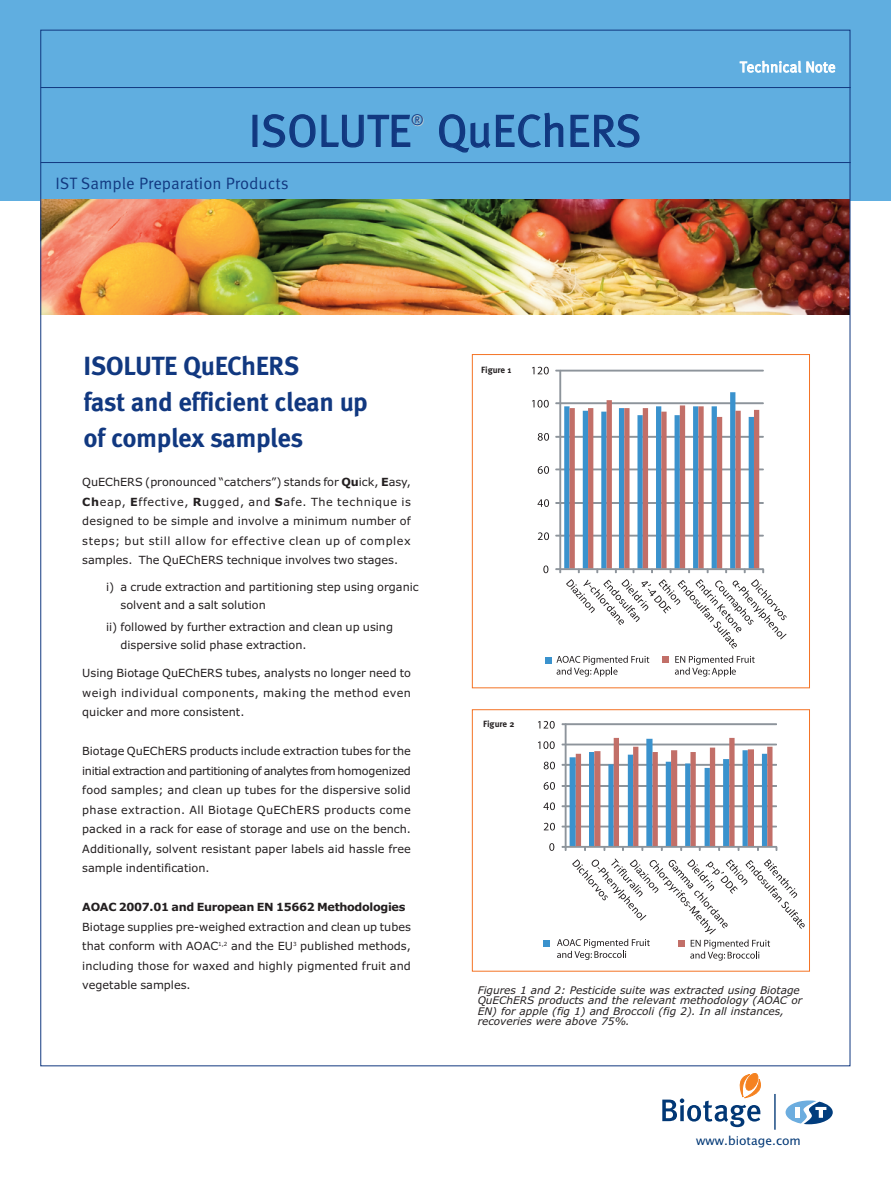
<style>
.page{position:relative;width:891px;height:1188px;background:#fff}
.page>*{position:absolute;margin:0;border:0;box-sizing:border-box;transform-origin:0 0}
.t1{font:45px "Meta OT Norm";color:#113880}
.t2{font:700 26.25px/36px "Meta OT";letter-spacing:-.015em;color:#113880}
.t3{font:16.5px "Meta OT Norm";color:#113880}
.t4{font:15px "Meta OT Norm";letter-spacing:.005em;color:#fff}
.t5{font:15px "Meta OT Norm";color:#ccc}
.t6{font:12.15px "Lucida Grande";color:#013775}
.t7{font:11.25px/19.5px "Verdana";color:#231f20;text-align:justify}
.t8{font:700 11.25px "Verdana";letter-spacing:-.03em;color:#231f20}
.t9{font:italic 10.5px/10.5px "Verdana";color:#231f20}
.t10{font:700 9px "Meta OT";letter-spacing:-.005em;color:#231f20}
.s1{font-weight:700}
</style>
<div class="page">
<div style="left:472px;top:354px;width:338px;height:334px;border:1px solid #f47325"></div>
<div style="left:472px;top:709px;width:338px;height:263px;border:1px solid #f47325"></div>
<div style="left:0;top:0;width:891px;height:200px;background:#60aee0"></div>
<img style="left:42px;top:200px;width:806px;height:114px">
<hr style="left:41px;top:87px;width:810px;height:1px;background:#113880">
<hr style="left:41px;top:162px;width:810px;height:1px;background:#113880">
<div style="left:560px;top:370px;width:204px;height:1px;border:1px solid #8d949b"></div>
<div style="left:559px;top:370px;width:2px;height:200px;border:1px solid #8d949b"></div>
<svg style="left:538px;top:532px;width:11px;height:8px"></svg>
<svg style="left:538px;top:499px;width:11px;height:8px"></svg>
<svg style="left:538px;top:466px;width:11px;height:8px"></svg>
<svg style="left:538px;top:433px;width:11px;height:8px"></svg>
<svg style="left:532px;top:400px;width:17px;height:8px"></svg>
<svg style="left:532px;top:367px;width:17px;height:7px"></svg>
<svg style="left:566px;top:579px;width:221px;height:70px"></svg>
<div style="left:663px;top:656px;width:6px;height:7px;background:#c26f68"></div>
<svg style="left:555px;top:392px;width:209px;height:181px"></svg>
<svg style="left:543px;top:566px;width:5px;height:7px"></svg>
<svg style="left:546px;top:656px;width:103px;height:21px"></svg>
<svg style="left:675px;top:656px;width:80px;height:21px"></svg>
<svg style="left:662px;top:1073px;width:99px;height:54px"></svg>
<svg style="left:786px;top:1100px;width:47px;height:24px"></svg>
<hr style="left:795px;top:1107px;width:4px;height:11px;background:#fff">
<hr style="left:774px;top:1094px;width:2px;height:36px;background:#013775">
<div style="left:565px;top:723px;width:212px;height:2px;border:1px solid #8d949b"></div>
<div style="left:565px;top:724px;width:2px;height:123px;border:1px solid #8d949b"></div>
<svg style="left:562px;top:738px;width:215px;height:113px"></svg>
<svg style="left:549px;top:843px;width:5px;height:8px"></svg>
<svg style="left:544px;top:823px;width:11px;height:8px"></svg>
<svg style="left:543px;top:802px;width:12px;height:8px"></svg>
<svg style="left:544px;top:782px;width:11px;height:8px"></svg>
<svg style="left:544px;top:762px;width:11px;height:7px"></svg>
<svg style="left:538px;top:741px;width:17px;height:8px"></svg>
<svg style="left:538px;top:721px;width:17px;height:8px"></svg>
<svg style="left:543px;top:940px;width:6px;height:6px"></svg>
<svg style="left:557px;top:859px;width:248px;height:102px"></svg>
<h1 class="t1" style="left:249px;top:114px;width:164px">ISOLUTE</h1>
<h3 class="t5" style="left:412px;top:115px;width:15px">®</h3>
<h1 class="t1" style="left:437px;top:114px;width:206px">QuEChERS</h1>
<h3 class="t3" style="left:56px;top:177px;width:235px">IST Sample Preparation Products</h3>
<h3 class="t4" style="left:740px;top:61px;width:97px">Technical Note</h3>
<h2 class="t2" style="left:83px;top:350px;width:286px">ISOLUTE QuEChERS<br>fast and efficient clean up of complex samples</h2>
<p class="t7" style="left:82px;top:473px;width:330px">QuEChERS (pronounced “catchers”) stands for <span class="s1">Qu</span>ick, <span class="s1">E</span>asy, <span class="s1">Ch</span>eap, <span class="s1">E</span>ffective, <span class="s1">R</span>ugged, and <span class="s1">S</span>afe. The technique is designed to be simple and involve a minimum number of steps; but still allow for effective clean up of complex samples. The QuEChERS technique involves two stages.</p>
<p class="t7" style="left:121px;top:578px;width:300px;line-height:18px;text-indent:-15px">i) a crude extraction and partitioning step using organic solvent and a salt solution</p>
<p class="t7" style="left:121px;top:618px;width:274px;line-height:18px;text-indent:-15px">ii) followed by further extraction and clean up using dispersive solid phase extraction.</p>
<p class="t7" style="left:82px;top:663px;width:330px">Using Biotage QuEChERS tubes, analysts no longer need to weigh individual components, making the method even quicker and more consistent.</p>
<p class="t7" style="left:82px;top:741px;width:330px">Biotage QuEChERS products include extraction tubes for the initial extraction and partitioning of analytes from homogenized food samples; and clean up tubes for the dispersive solid phase extraction. All Biotage QuEChERS products come packed in a rack for ease of storage and use on the bench.<br>Additionally, solvent resistant paper labels aid hassle free sample indentification.</p>
<p class="t8" style="left:82px;top:901px;width:325px">AOAC 2007.01 and European EN 15662 Methodologies</p>
<p class="t7" style="left:82px;top:917px;width:330px">Biotage supplies pre-weighed extraction and clean up tubes that conform with AOAC<sup>1,2</sup> and the EU<sup>3</sup> published methods, including those for waxed and highly pigmented fruit and vegetable samples.</p>
<p class="t10" style="left:481px;top:366px;width:32px">Figure 1</p>
<p class="t10" style="left:483px;top:721px;width:33px">Figure 2</p>
<p class="t9" style="left:478px;top:985px;width:326px">Figures 1 and 2: Pesticide suite was extracted using Biotage QuEChERS products and the relevant methodology (AOAC or EN) for apple (fig 1) and Broccoli (fig 2). In all instances, recoveries were above 75%.</p>
<p class="t6" style="left:696px;top:1134px;width:106px">www.biotage.com</p>
</div>
